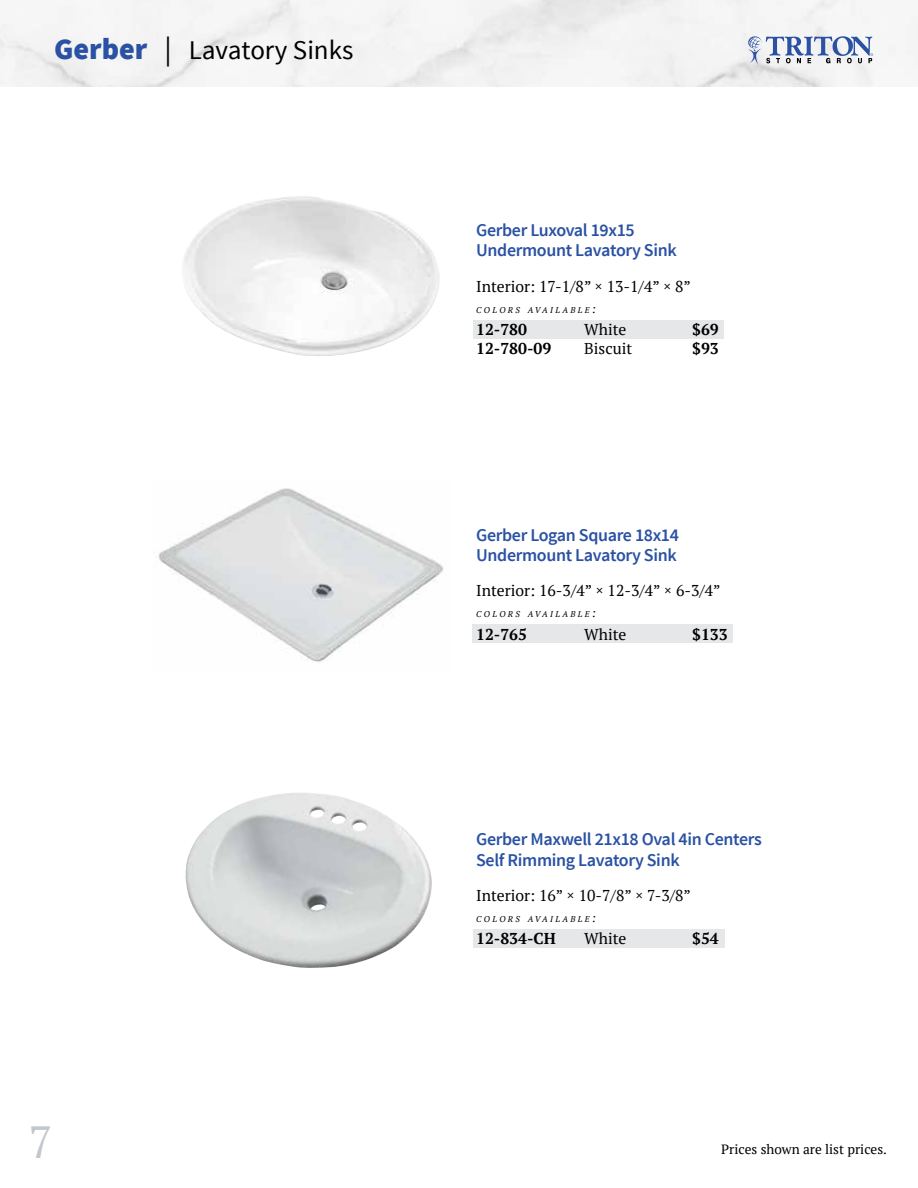
<style>
.page{position:relative;width:918px;height:1188px;background:#fff}
.page>*{position:absolute;margin:0;border:0;box-sizing:border-box;transform-origin:0 0}
.t1{font:45px "PT Serif";color:#c2c7ce}
.t2{font:27px "Source Sans Pro";color:#000}
.t3{font:600 18px/20.2px "Source Sans Pro";letter-spacing:-.02em;color:#2a51a3}
.t4{font:15.75px "PT Serif";color:#000}
.t5{font:700 15.75px "PT Serif";color:#000}
.t6{font:13.5px "PT Serif";color:#000}
.t7{font:italic 8.4px "PT Serif";letter-spacing:.285em;color:#000}
.s1{font-weight:900;font-size:30px;color:#2a51a3}
.s2{font-size:30px}
.s3{font-size:12px}
</style>
<div class="page">
<div style="left:473px;top:929px;width:251px;height:19px;background:#e6e7e8"></div>
<div style="left:473px;top:321px;width:250px;height:18px;background:#e6e7e8"></div>
<img style="left:182px;top:196px;width:258px;height:160px">
<div style="left:473px;top:624px;width:260px;height:19px;background:#e6e7e8"></div>
<img style="left:158px;top:488px;width:286px;height:174px">
<img style="left:185px;top:793px;width:247px;height:175px">
<svg style="left:747px;top:35px;width:126px;height:30px"></svg>
<h2 class="t2" style="left:54px;top:33px;width:301px"><span class="s1">Gerber</span> <span class="s2">|</span> Lavatory Sinks</h2>
<h1 class="t1" style="left:29px;top:1113px;width:25px">7</h1>
<p class="t3" style="left:476px;top:221px;width:202px">Gerber Luxoval 19x15<br>Undermount Lavatory Sink</p>
<p class="t4" style="left:476px;top:276px;width:216px">Interior: 17-1/8” × 13-1/4” × 8”</p>
<p class="t7" style="left:476px;top:304px;width:121px">COLORS AVAILABLE<span class="s3">:</span></p>
<p class="t5" style="left:476px;top:319px;width:52px">12-780</p>
<p class="t4" style="left:584px;top:319px;width:44px">White</p>
<p class="t5" style="left:692px;top:319px;width:28px">$69</p>
<p class="t5" style="left:476px;top:338px;width:77px">12-780-09</p>
<p class="t4" style="left:584px;top:338px;width:50px">Biscuit</p>
<p class="t5" style="left:692px;top:338px;width:28px">$93</p>
<p class="t3" style="left:476px;top:525px;width:204px">Gerber Logan Square 18x14<br>Undermount Lavatory Sink</p>
<p class="t4" style="left:476px;top:581px;width:246px">Interior: 16-3/4” × 12-3/4” × 6-3/4”</p>
<p class="t7" style="left:476px;top:609px;width:121px">COLORS AVAILABLE<span class="s3">:</span></p>
<p class="t5" style="left:476px;top:624px;width:52px">12-765</p>
<p class="t4" style="left:584px;top:624px;width:44px">White</p>
<p class="t5" style="left:692px;top:624px;width:37px">$133</p>
<p class="t3" style="left:476px;top:830px;width:287px">Gerber Maxwell 21x18 Oval 4in Centers<br>Self Rimming Lavatory Sink</p>
<p class="t4" style="left:476px;top:885px;width:216px">Interior: 16” × 10-7/8” × 7-3/8”</p>
<p class="t7" style="left:476px;top:914px;width:121px">COLORS AVAILABLE<span class="s3">:</span></p>
<p class="t5" style="left:476px;top:929px;width:81px">12-834-CH</p>
<p class="t4" style="left:584px;top:929px;width:44px">White</p>
<p class="t5" style="left:692px;top:929px;width:28px">$54</p>
<p class="t6" style="left:721px;top:1141px;width:167px">Prices shown are list prices.</p>
</div>
